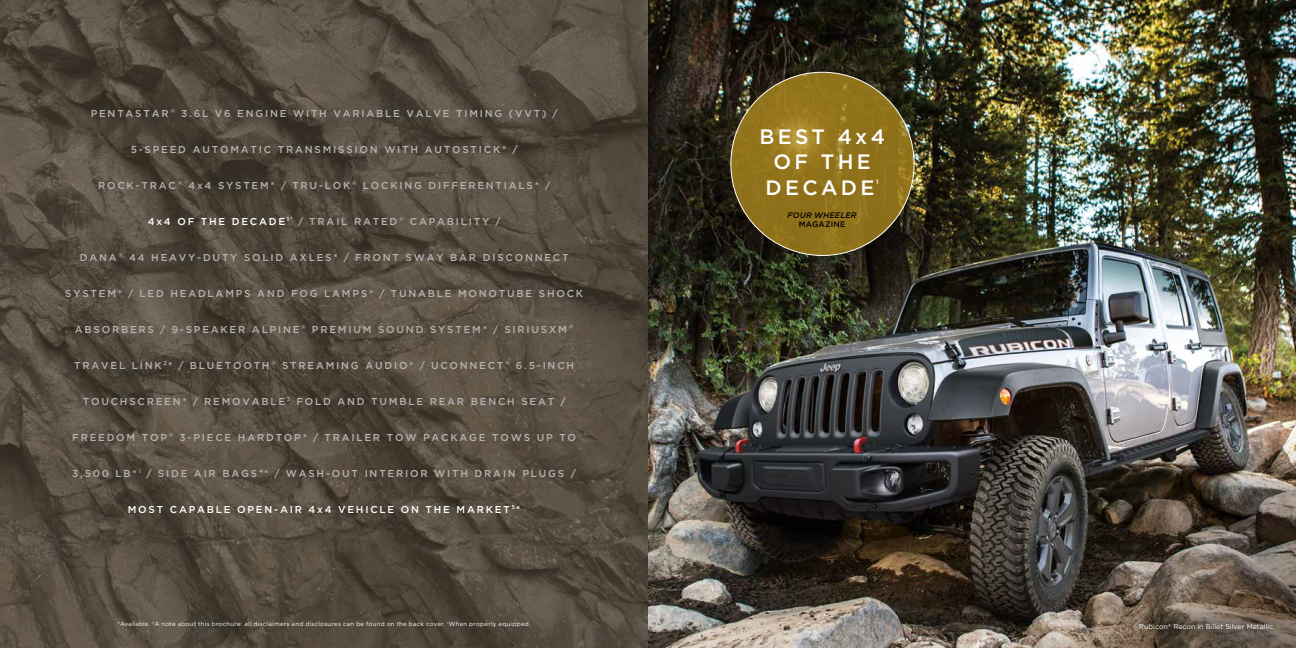
<style>
.page{position:relative;width:1296px;height:648px;background:#fff}
.page>*{position:absolute;margin:0;border:0;box-sizing:border-box;transform-origin:0 0}
.t1{font:500 20.8px/25.5px "Gotham HTF";letter-spacing:.16em;color:#fff;text-align:center}
.t2{font:500 10px "Gotham HTF";letter-spacing:.18em;color:#b7b3b3}
.t3{font:500 10px "Gotham HTF";letter-spacing:.18em;color:#fff}
.t4{font:italic 500 8px "Gotham HTF";letter-spacing:.025em;color:#000}
.t5{font:500 8px "Gotham HTF";letter-spacing:.02em;color:#000}
.t6{font:7px "Gotham HTF";color:#fff}
.t7{font:500 6.3px "Gotham HTF";color:#fff}
.t8{font:6px "Gotham HTF";letter-spacing:.045em;color:#fff}
.s1{color:#fff}
</style>
<div class="page">
<img style="left:0;top:0;width:1296px;height:648px">
<img style="left:648px;top:46px;width:648px;height:602px">
<svg style="left:731px;top:72px;width:183px;height:184px;background:#947620"></svg>
<div style="left:1119px;top:604px;width:174px;height:44px;background:#000;opacity:.75"></div>
<p class="t2" style="left:91px;top:107px;width:469px">PENTASTAR <sup>®</sup> 3.6L V6 ENGINE WITH VARIABLE VALVE TIMING (VVT) /</p>
<p class="t2" style="left:131px;top:143px;width:388px">5-SPEED AUTOMATIC TRANSMISSION WITH AUTOSTICK* /</p>
<p class="t2" style="left:98px;top:179px;width:454px">ROCK-TRAC <sup>®</sup> 4x4 SYSTEM* / TRU-LOK <sup>®</sup> LOCKING DIFFERENTIALS* /</p>
<p class="t2" style="left:148px;top:215px;width:354px"><span class="s1">4x4 OF THE DECADE</span> <sup>1†</sup> / TRAIL RATED <sup>®</sup> CAPABILITY /</p>
<p class="t2" style="left:80px;top:251px;width:490px">DANA <sup>®</sup> 44 HEAVY-DUTY SOLID AXLES* / FRONT SWAY BAR DISCONNECT</p>
<p class="t2" style="left:65px;top:287px;width:520px">SYSTEM* / LED HEADLAMPS AND FOG LAMPS* / TUNABLE MONOTUBE SHOCK</p>
<p class="t2" style="left:75px;top:323px;width:500px">ABSORBERS / 9-SPEAKER ALPINE <sup>®</sup> PREMIUM SOUND SYSTEM* / SIRIUSXM <sup>®</sup></p>
<p class="t2" style="left:74px;top:359px;width:501px">TRAVEL LINK <sup>2</sup>* / BLUETOOTH <sup>®</sup> STREAMING AUDIO* / UCONNECT <sup>®</sup> 6.5-INCH</p>
<p class="t2" style="left:83px;top:395px;width:484px">TOUCHSCREEN* / REMOVABLE <sup>3</sup> FOLD AND TUMBLE REAR BENCH SEAT /</p>
<p class="t2" style="left:72px;top:431px;width:505px">FREEDOM TOP <sup>®</sup> 3-PIECE HARDTOP* / TRAILER TOW PACKAGE TOWS UP TO</p>
<p class="t2" style="left:72px;top:467px;width:505px">3,500 LB* <sup>‡</sup> / SIDE AIR BAGS <sup>4</sup>* / WASH-OUT INTERIOR WITH DRAIN PLUGS /</p>
<p class="t3" style="left:128px;top:503px;width:394px">MOST CAPABLE OPEN-AIR 4x4 VEHICLE ON THE MARKET <sup>5</sup>*</p>
<p class="t8" style="left:117px;top:620px;width:415px">*Available. †A note about this brochure: all disclaimers and disclosures can be found on the back cover. <sup>‡</sup>When properly equipped.</p>
<h1 class="t1" style="left:759px;top:123px;width:127px">BEST 4x4<br>OF THE<br>DECADE</h1>
<p class="t7" style="left:876px;top:179px;width:4px">1</p>
<p class="t4" style="left:788px;top:211px;width:71px">FOUR WHEELER</p>
<p class="t5" style="left:799px;top:220px;width:48px">MAGAZINE</p>
<p class="t6" style="left:1139px;top:623px;width:136px">Rubicon<sup>®</sup> Recon in Billet Silver Metallic</p>
</div>
